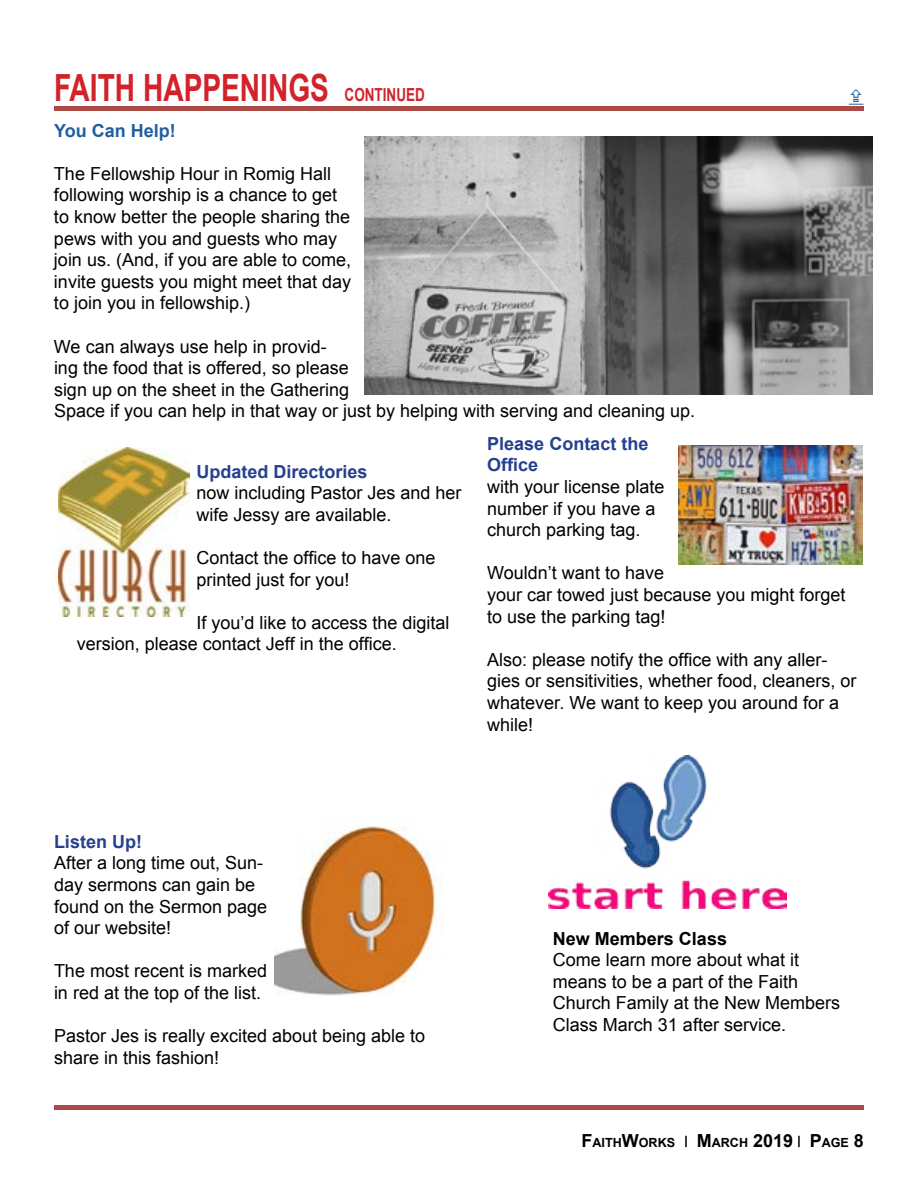
<style>
.page{position:relative;width:918px;height:1188px;background:#fff}
.page>*{position:absolute;margin:0;border:0;box-sizing:border-box;transform-origin:0 0}
.t1{font:700 37.5px "Arial";color:#d2232a;scale:.75 1}
.t2{font:18px/21.6px "Arial";color:#000}
.t3{font:700 18px/21.6px "Arial";color:#25408f}
.t4{font:700 18px "Arial";color:#000}
.t5{font:700 18px "Arial";color:#215e9e}
.t6{font:700 12.6px "Arial";color:#000}
.s1{font-size:18px}
</style>
<div class="page">
<svg style="left:685px;top:1136px;width:2px;height:11px"></svg>
<svg style="left:798px;top:1136px;width:2px;height:11px"></svg>
<div style="left:54px;top:106px;width:810px;height:5px;background:#ab4a45"></div>
<div style="left:54px;top:1105px;width:810px;height:5px;background:#ab4a45"></div>
<img style="left:364px;top:136px;width:509px;height:258px">
<img style="left:274px;top:819px;width:162px;height:177px">
<img style="left:58px;top:447px;width:132px;height:170px">
<img style="left:549px;top:755px;width:237px;height:154px">
<img style="left:678px;top:446px;width:184px;height:119px">
<svg style="left:849px;top:103px;width:14px;height:2px"></svg>
<h1 class="t1" style="left:54px;top:63px;width:496px">Faith Happenings <span class="s1">continued</span></h1>
<p class="t5" style="left:54px;top:118px;width:123px">You Can Help!</p>
<p class="t2" style="left:54px;top:163px;width:299px">The Fellowship Hour in Romig Hall following worship is a chance to get to know better the people sharing the pews with you and guests who may join us. (And, if you are able to come, invite guests you might meet that day to join you in fellowship.)</p>
<p class="t2" style="left:54px;top:336px;width:643px">We can always use help in provid-<br>ing the food that is offered, so please<br>sign up on the sheet in the Gathering<br>Space if you can help in that way or just by helping with serving and cleaning up.</p>
<p class="t3" style="left:196px;top:461px;width:173px">Updated Directories</p>
<p class="t2" style="left:196px;top:482px;width:267px">now including Pastor Jes and her wife Jessy are available.</p>
<p class="t2" style="left:196px;top:547px;width:241px">Contact the office to have one printed just for you!</p>
<p class="t2" style="left:77px;top:612px;width:374px;text-indent:120px">If you’d like to access the digital version, please contact Jeff in the office.</p>
<p class="t3" style="left:487px;top:433px;width:163px">Please Contact the<br>Office</p>
<p class="t2" style="left:487px;top:476px;width:179px">with your license plate number if you have a church parking tag.</p>
<p class="t2" style="left:487px;top:562px;width:360px">Wouldn’t want to have<br>your car towed just because you might forget to use the parking tag!</p>
<p class="t2" style="left:487px;top:649px;width:371px">Also: please notify the office with any aller&shy;gies or sensitivities, whether food, cleaners, or whatever. We want to keep you around for a while!</p>
<p class="t3" style="left:54px;top:831px;width:90px">Listen Up!</p>
<p class="t2" style="left:54px;top:852px;width:215px">After a long time out, Sun&shy;day sermons can gain be found on the Sermon page of our website!</p>
<p class="t2" style="left:54px;top:960px;width:215px">The most recent is marked in red at the top of the list.</p>
<p class="t2" style="left:54px;top:1025px;width:373px">Pastor Jes is really excited about being able to share in this fashion!</p>
<p class="t4" style="left:553px;top:926px;width:176px">New Members Class</p>
<p class="t2" style="left:553px;top:949px;width:289px">Come learn more about what it means to be a part of the Faith<br>Church Family at the New Members<br>Class March 31 after service.</p>
<p class="t6" style="left:581px;top:1134px;width:284px"><span class="s1">F</span>AITH<span class="s1">W</span>ORKS <span class="s1">M</span>ARCH <span class="s1">2019 P</span>AGE <span class="s1">8</span></p>
</div>
